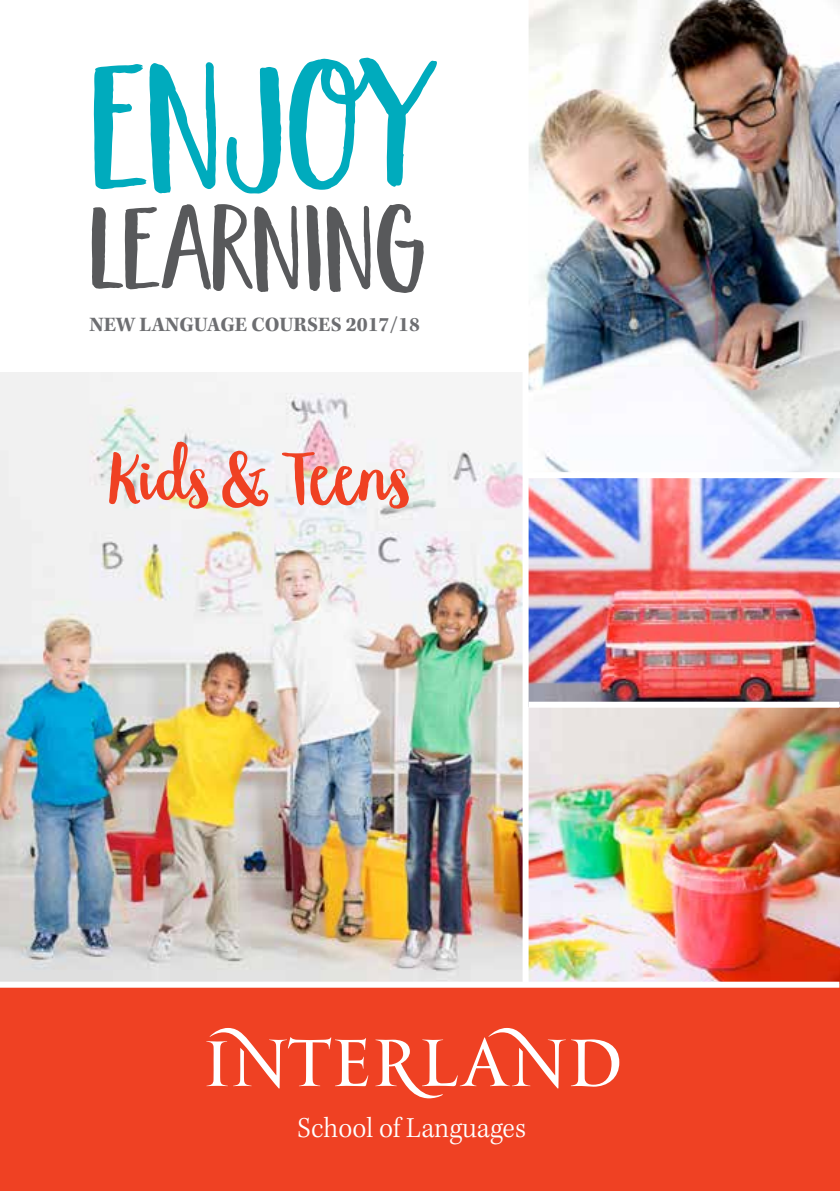
<style>
.page{position:relative;width:840px;height:1191px;background:#fff}
.page>*{position:absolute;margin:0;border:0;box-sizing:border-box;transform-origin:0 0}
.t1{font:169.2px "Garden Grown Caps";color:#00abbd}
.t2{font:111.4px "Garden Grown Caps";color:#58595b}
.t3{font:78px "Garden Grown";color:#ef4123}
.t4{font:300 29.8px "Kepler Std";letter-spacing:.005em;color:#fff;scale:.95 1}
.t5{font:700 21px "Kepler Std";color:#6d6e71}
</style>
<div class="page">
<img style="left:528px;top:707px;width:310px;height:274px">
<img style="left:0;top:372px;width:522px;height:609px">
<img style="left:528px;top:0;width:310px;height:472px">
<img style="left:528px;top:478px;width:311px;height:224px">
<div style="left:0;top:984px;width:838px;height:207px;background:#ef4123"></div>
<div style="left:0;top:981px;width:838px;height:6px;background:#fff"></div>
<div style="left:528px;top:701px;width:310px;height:6px;background:#fff"></div>
<svg style="left:206px;top:1028px;width:162px;height:60px"></svg>
<svg style="left:375px;top:1028px;width:244px;height:70px"></svg>
<h1 class="t1" style="left:93px;top:30px;width:335px">ENJOY</h1>
<h2 class="t2" style="left:92px;top:184px;width:337px">LEARNING</h2>
<p class="t5" style="left:90px;top:312px;width:332px">NEW LANGUAGE COURSES 2017/18</p>
<h3 class="t3" style="left:110px;top:428px;width:301px">Kids &amp; Teens</h3>
<h3 class="t4" style="left:297px;top:1110px;width:242px">School of Languages</h3>
</div>
